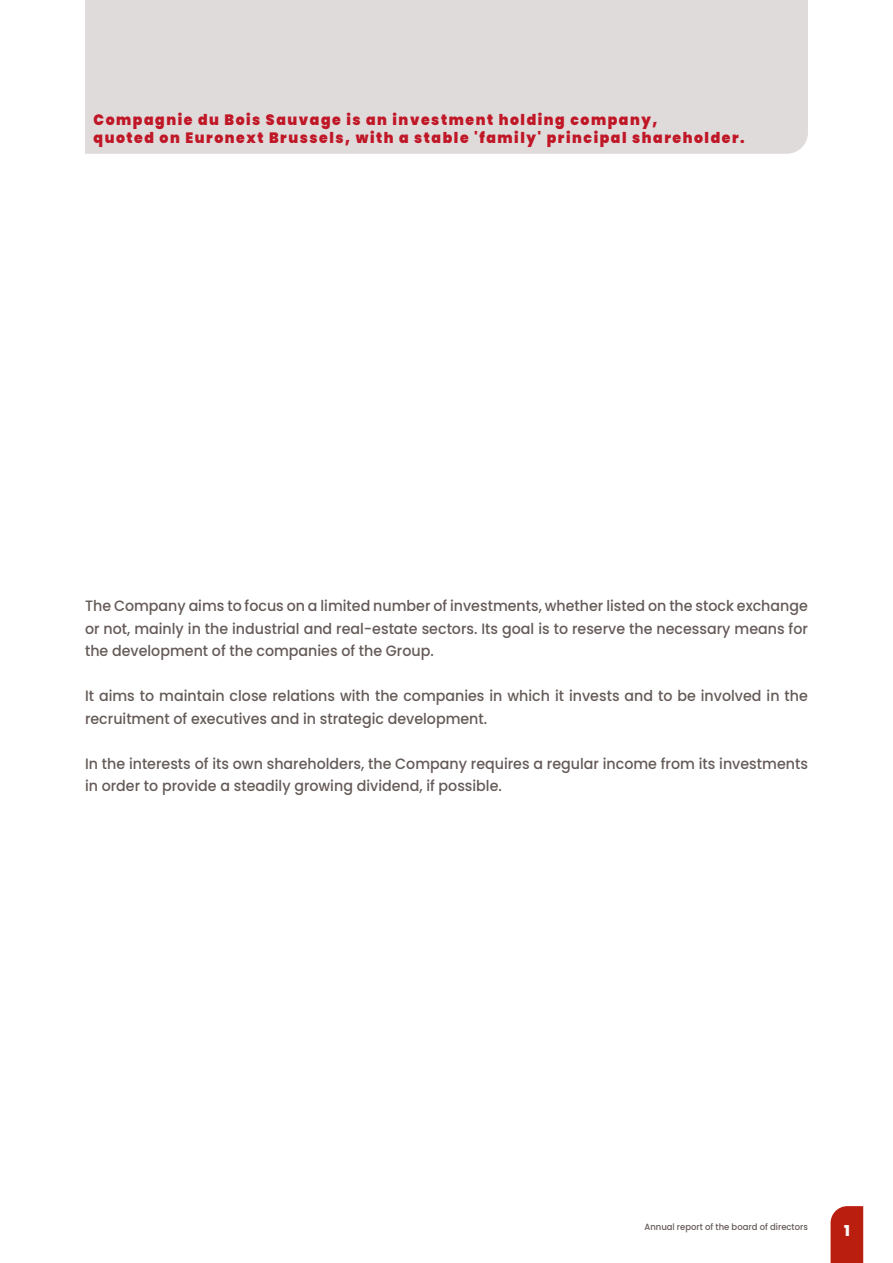
<style>
.page{position:relative;width:893px;height:1263px;background:#fff}
.page>*{position:absolute;margin:0;border:0;box-sizing:border-box;transform-origin:0 0}
.t1{font:500 15px/22.5px "Poppins";color:#655b58;scale:.95 1}
.t2{font:900 15px/18px "Poppins";letter-spacing:.11em;color:#c01727;scale:.94 1}
.t3{font:800 15px "Poppins";color:#fff}
.t4{font:500 9px "Poppins";color:#655b58;scale:.94 1}
</style>
<div class="page">
<div style="left:831px;top:1206px;width:32px;height:57px;background:#b91e0f"></div>
<div style="left:85px;top:0;width:723px;height:154px;background:#e0dbdb"></div>
<p class="t2" style="left:94px;top:111px;width:694px">Compagnie du Bois Sauvage is an investment holding company,<br>quoted on Euronext Brussels, with a stable 'family' principal shareholder.</p>
<p class="t1" style="left:85px;top:595px;width:762px;text-align:justify">The Company aims to focus on a limited number of investments, whether listed on the stock exchange or not, mainly in the industrial and real-estate sectors. Its goal is to reserve the necessary means for the development of the companies of the Group.</p>
<p class="t1" style="left:85px;top:685px;width:762px">It aims to maintain close relations with the companies in which it invests and to be involved in the recruitment of executives and in strategic development.</p>
<p class="t1" style="left:85px;top:752px;width:762px">In the interests of its own shareholders, the Company requires a regular income from its investments in order to provide a steadily growing dividend, if possible.</p>
<p class="t4" style="left:644px;top:1221px;width:175px">Annual report of the board of directors</p>
<p class="t3" style="left:844px;top:1222px;width:7px">1</p>
</div>
